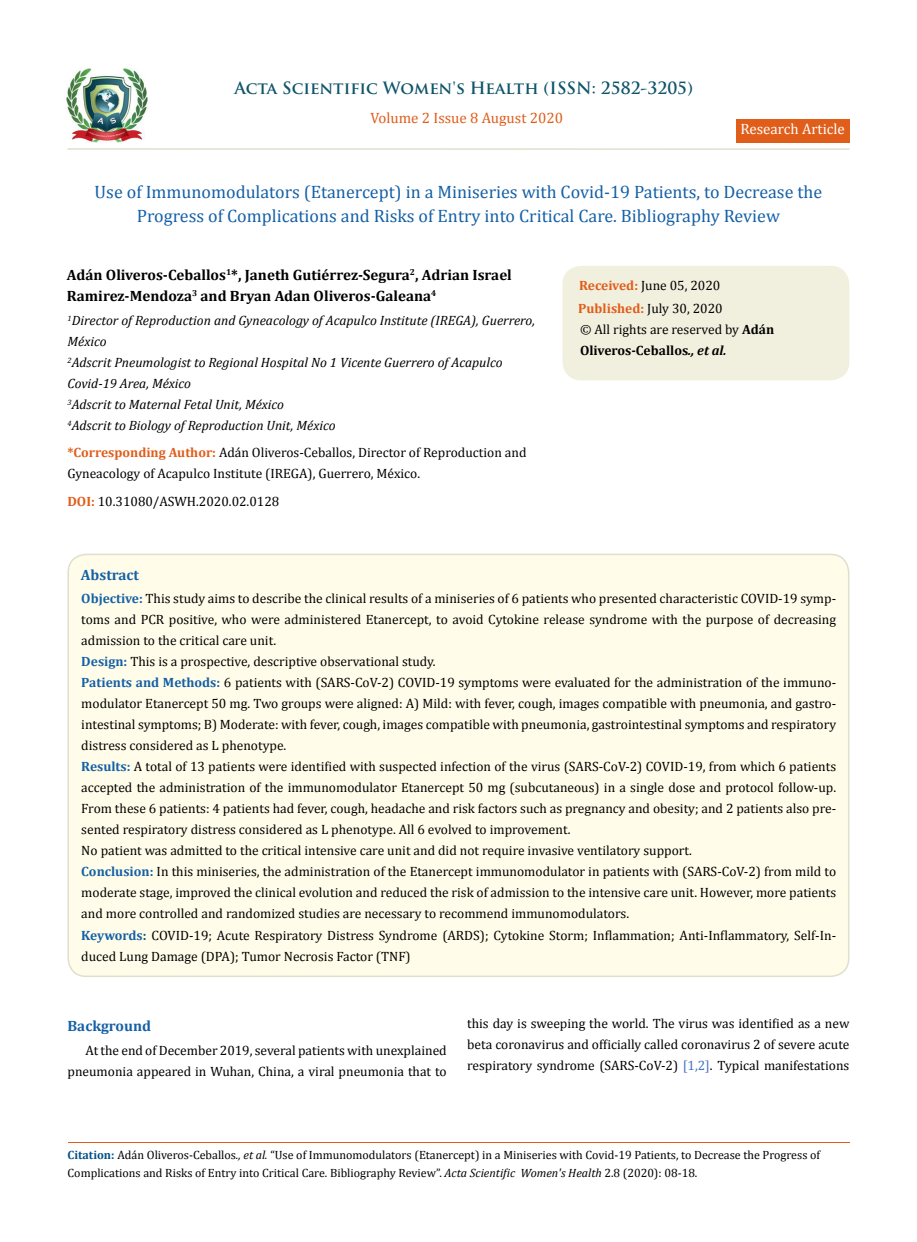
<style>
.page{position:relative;width:917px;height:1242px;background:#fff}
.page>*{position:absolute;margin:0;border:0;box-sizing:border-box;transform-origin:0 0}
.t1{font:18px/24px "Cambria";color:#1560a6;text-align:center}
.t2{font:700 16.5px "Trajan Pro";color:#0e546a}
.t3{font:700 15px/21px "Cambria";color:#000}
.t4{font:15px "Cambria";color:#e05d1a}
.t5{font:700 15px "Cambria";color:#1560a6}
.t6{font:15px "Cambria";color:#fff}
.t7{font:13.5px/21px "Cambria";color:#000}
.t8{font:italic 13.5px/21px "Cambria";color:#000}
.t9{font:12px/18px "Cambria";color:#000}
.s1{font-weight:700;color:#e05d1a}
.s2{font-weight:700}
.s3{font-weight:700;font-style:italic}
.s4{font-weight:700;color:#1560a6}
.s5{font-weight:700;color:#0e546a}
.s6{color:#4472c4}
.s7{font-weight:700;color:#035089}
.s8{font-style:italic}
</style>
<div class="page">
<img style="left:67px;top:68px;width:80px;height:74px">
<div style="left:735px;top:119px;width:114px;height:23px;background:#e05d1a"></div>
<div style="left:563px;top:267px;width:285px;height:113px;background:#f1f0de;border-radius:18px"></div>
<div style="left:562px;top:266px;width:287px;height:114px;border:2px solid #f1f0de;border-radius:18px"></div>
<div style="left:68px;top:554px;width:780px;height:422px;background:#fffde9;border-radius:18px"></div>
<div style="left:67px;top:554px;width:782px;height:423px;border:2px solid #e0dfcd;border-radius:18px"></div>
<hr style="left:68px;top:1143px;width:781px;height:1px;background:#e05d1a">
<hr style="left:67px;top:148px;width:782px;height:2px;background:#e0dfcd">
<p class="t2" style="left:234px;top:77px;width:460px">Acta Scientific Women's Health (ISSN: 2582-3205)</p>
<p class="t4" style="left:370px;top:109px;width:194px">Volume 2 Issue 8 August 2020</p>
<p class="t6" style="left:740px;top:120px;width:106px">Research Article</p>
<h1 class="t1" style="left:95px;top:180px;width:729px">Use of Immunomodulators (Etanercept) in a Miniseries with Covid-19 Patients, to Decrease the<br>Progress of Complications and Risks of Entry into Critical Care. Bibliography Review</h1>
<p class="t3" style="left:67px;top:263px;width:446px">Adán Oliveros-Ceballos<sup>1</sup>*, Janeth Gutiérrez-Segura<sup>2</sup>, Adrian Israel<br>Ramirez-Mendoza<sup>3</sup> and Bryan Adan Oliveros-Galeana<sup>4</sup></p>
<p class="t8" style="left:68px;top:310px;width:469px"><sup>1</sup>Director of Reproduction and Gyneacology of Acapulco Institute (IREGA), Guerrero, México<br><sup>2</sup>Adscrit Pneumologist to Regional Hospital No 1 Vicente Guerrero of Acapulco Covid-19 Area, México<br><sup>3</sup>Adscrit to Maternal Fetal Unit, México<br><sup>4</sup>Adscrit to Biology of Reproduction Unit, México</p>
<p class="t7" style="left:67px;top:442px;width:460px"><span class="s1">*Corresponding Author:</span> Adán Oliveros-Ceballos, Director of Reproduction and<br>Gyneacology of Acapulco Institute (IREGA), Guerrero, México.</p>
<p class="t7" style="left:67px;top:491px;width:213px"><span class="s1">DOI:</span> 10.31080/ASWH.2020.02.0128</p>
<p class="t5" style="left:81px;top:564px;width:60px">Abstract</p>
<p class="t7" style="left:578px;top:274px;width:146px;line-height:23px"><span class="s1">Received:</span> June 05, 2020<br><span class="s1">Published:</span> July 30, 2020</p>
<p class="t7" style="left:580px;top:319px;width:195px">© All rights are reserved by <span class="s2">Adán<br>Oliveros-Ceballos</span><span class="s3">., et al.</span></p>
<p class="t7" style="left:81px;top:588px;width:756px"><span class="s4">Objective:</span> This study aims to describe the clinical results of a miniseries of 6 patients who presented characteristic COVID-19 symp&shy;toms and PCR positive, who were administered Etanercept, to avoid Cytokine release syndrome with the purpose of decreasing admission to the critical care unit.<br><span class="s4">Design:</span> This is a prospective, descriptive observational study.<br><span class="s4">Patients and Methods:</span> 6 patients with (SARS-CoV-2) COVID-19 symptoms were evaluated for the administration of the immuno&shy;modulator Etanercept 50 mg. Two groups were aligned: A) Mild: with fever, cough, images compatible with pneumonia, and gastro&shy;intestinal symptoms; B) Moderate: with fever, cough, images compatible with pneumonia, gastrointestinal symptoms and respiratory distress considered as L phenotype.<br><span class="s4">Results:</span> A total of 13 patients were identified with suspected infection of the virus (SARS-CoV-2) COVID-19, from which 6 patients accepted the administration of the immunomodulator Etanercept 50 mg (subcutaneous) in a single dose and protocol follow-up.<br>From these 6 patients: 4 patients had fever, cough, headache and risk factors such as pregnancy and obesity; and 2 patients also pre&shy;sented respiratory distress considered as L phenotype. All 6 evolved to improvement.<br>No patient was admitted to the critical intensive care unit and did not require invasive ventilatory support.<br><span class="s4">Conclusion:</span> In this miniseries, the administration of the Etanercept immunomodulator in patients with (SARS-CoV-2) from mild to moderate stage, improved the clinical evolution and reduced the risk of admission to the intensive care unit. However, more patients and more controlled and randomized studies are necessary to recommend immunomodulators.</p>
<p class="t7" style="left:81px;top:925px;width:756px"><span class="s4">Keywords</span><span class="s5">:</span> COVID-19; Acute Respiratory Distress Syndrome (ARDS); Cytokine Storm; Inflammation; Anti-Inflammatory, Self-In&shy;duced Lung Damage (DPA); Tumor Necrosis Factor (TNF)</p>
<p class="t5" style="left:68px;top:1015px;width:85px">Background</p>
<p class="t7" style="left:68px;top:1040px;width:381px;text-align:right">At the end of December 2019, several patients with unexplained pneumonia appeared in Wuhan, China, a viral pneumonia that to</p>
<p class="t7" style="left:467px;top:1013px;width:384px;text-align:justify">this day is sweeping the world. The virus was identified as a new beta coronavirus and officially called coronavirus 2 of severe acute respiratory syndrome (SARS-CoV-2) <span class="s6">[1,2]</span>. Typical manifestations</p>
<p class="t9" style="left:68px;top:1146px;width:754px"><span class="s7">Citation:</span> Adán Oliveros-Ceballos<span class="s8">., et al.</span> “Use of Immunomodulators (Etanercept) in a Miniseries with Covid-19 Patients, to Decrease the Progress of<br>Complications and Risks of Entry into Critical Care. Bibliography Review”. <span class="s8">Acta Scientific Women's Health</span> 2.8 (2020): 08-18.</p>
</div>
